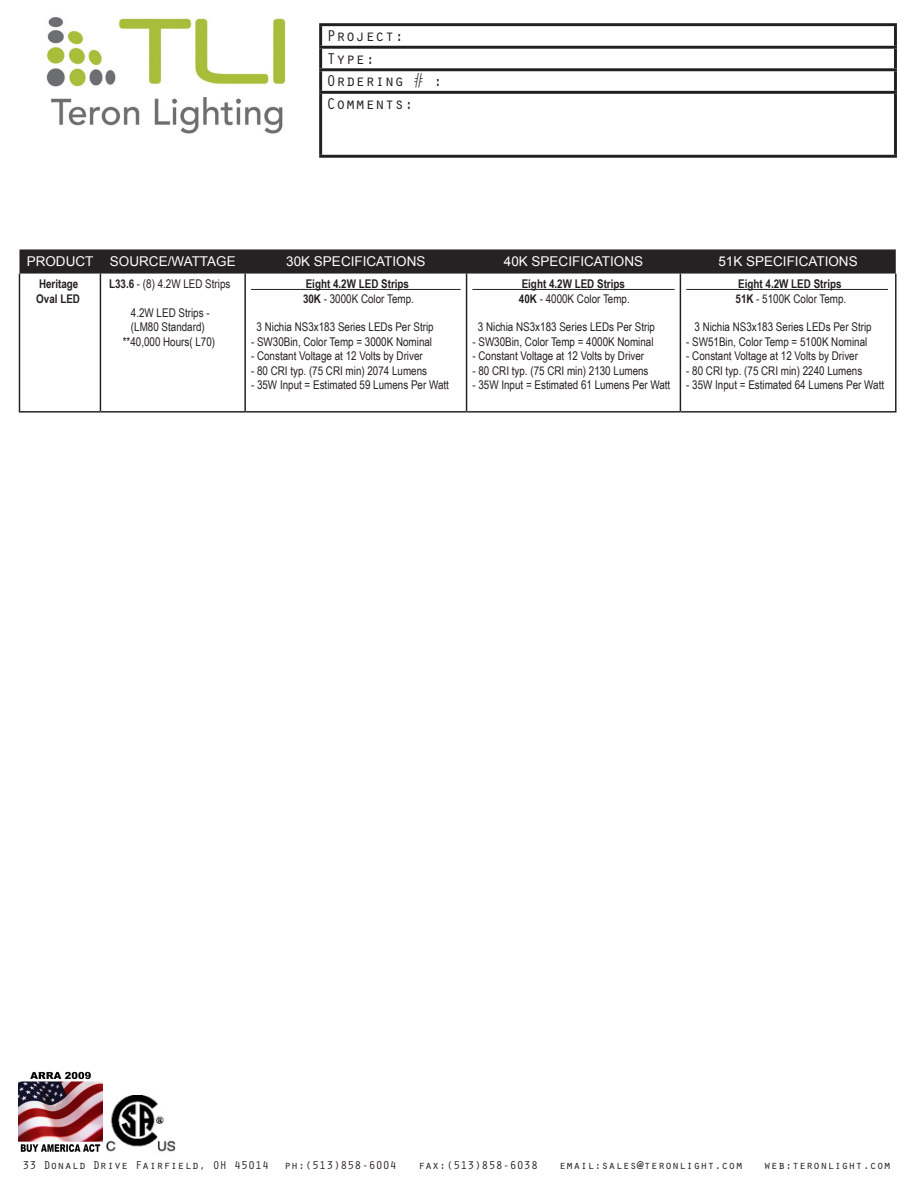
<style>
.page{position:relative;width:918px;height:1188px;background:#fff}
.page>*{position:absolute;margin:0;border:0;box-sizing:border-box;transform-origin:0 0}
.t1{font:16.2px/22.5px "Orator Std";color:#231f20}
.t2{font:13.5px "Arial";color:#fffefd}
.t3{font:13.5px "Arial";color:#fffeff}
.t4{font:13.5px "Arial";color:#fffdfd}
.t5{font:13.5px "Arial";color:#fff}
.t6{font:12px "Arial Narrow";color:#231f20}
.t7{font:700 12px "Arial Narrow";color:#231f20}
.t8{font:11.7px "Orator Std";color:#231f20}
.s1{font-weight:700}
</style>
<div class="page">
<hr style="left:319px;top:23px;width:578px;height:3px;background:#231f20">
<hr style="left:319px;top:26px;width:3px;height:20px;background:#231f20">
<hr style="left:894px;top:26px;width:3px;height:20px;background:#231f20">
<hr style="left:319px;top:46px;width:578px;height:3px;background:#231f20">
<hr style="left:319px;top:49px;width:3px;height:19px;background:#231f20">
<hr style="left:894px;top:49px;width:3px;height:19px;background:#231f20">
<hr style="left:319px;top:68px;width:578px;height:3px;background:#231f20">
<hr style="left:319px;top:71px;width:3px;height:20px;background:#231f20">
<hr style="left:894px;top:71px;width:3px;height:20px;background:#231f20">
<hr style="left:319px;top:91px;width:578px;height:3px;background:#231f20">
<hr style="left:319px;top:94px;width:3px;height:61px;background:#231f20">
<hr style="left:894px;top:94px;width:3px;height:61px;background:#231f20">
<hr style="left:319px;top:155px;width:578px;height:3px;background:#231f20">
<img style="left:46px;top:17px;width:240px;height:117px">
<img style="left:19px;top:1071px;width:83px;height:81px">
<img style="left:106px;top:1095px;width:69px;height:57px">
<svg style="left:19px;top:249px;width:877px;height:25px;background:#2e2a2b"></svg>
<hr style="left:19px;top:274px;width:1px;height:137px;background:#231f20">
<hr style="left:100px;top:274px;width:1px;height:137px;background:#231f20">
<hr style="left:244px;top:274px;width:2px;height:137px;background:#231f20">
<hr style="left:466px;top:274px;width:1px;height:137px;background:#231f20">
<hr style="left:680px;top:274px;width:1px;height:137px;background:#231f20">
<hr style="left:895px;top:274px;width:2px;height:137px;background:#231f20">
<hr style="left:19px;top:411px;width:81px;height:2px;background:#231f20">
<hr style="left:100px;top:411px;width:145px;height:2px;background:#231f20">
<hr style="left:245px;top:411px;width:222px;height:2px;background:#231f20">
<hr style="left:467px;top:411px;width:213px;height:2px;background:#231f20">
<hr style="left:680px;top:411px;width:217px;height:2px;background:#231f20">
<hr style="left:251px;top:289px;width:210px;height:1px;background:#231f20">
<hr style="left:472px;top:289px;width:203px;height:1px;background:#231f20">
<hr style="left:686px;top:289px;width:202px;height:1px;background:#231f20">
<h1 class="t1" style="left:327px;top:24px;width:118px">Project:<br>Type:<br>Ordering # :<br>Comments:</h1>
<p class="t5" style="left:27px;top:253px;width:68px">PRODUCT</p>
<p class="t4" style="left:110px;top:253px;width:127px">SOURCE/WATTAGE</p>
<p class="t3" style="left:286px;top:253px;width:141px">30K SPECIFICATIONS</p>
<p class="t2" style="left:504px;top:253px;width:141px">40K SPECIFICATIONS</p>
<p class="t2" style="left:718px;top:253px;width:141px">51K SPECIFICATIONS</p>
<p class="t7" style="left:39px;top:275px;width:41px">Heritage</p>
<p class="t7" style="left:36px;top:290px;width:45px">Oval LED</p>
<p class="t6" style="left:109px;top:275px;width:123px"><span class="s1">L33.6</span> - (8) 4.2W LED Strips</p>
<p class="t6" style="left:131px;top:304px;width:80px">4.2W LED Strips -</p>
<p class="t6" style="left:131px;top:318px;width:75px">(LM80 Standard)</p>
<p class="t6" style="left:123px;top:333px;width:94px">**40,000 Hours( L70)</p>
<p class="t7" style="left:306px;top:275px;width:105px">Eight 4.2W LED Strips</p>
<p class="t6" style="left:303px;top:290px;width:112px"><span class="s1">30K</span> - 3000K Color Temp.</p>
<p class="t6" style="left:257px;top:318px;width:179px">3 Nichia NS3x183 Series LEDs Per Strip</p>
<p class="t6" style="left:251px;top:333px;width:183px">- SW30Bin, Color Temp = 3000K Nominal</p>
<p class="t6" style="left:251px;top:347px;width:173px">- Constant Voltage at 12 Volts by Driver</p>
<p class="t6" style="left:251px;top:362px;width:178px">- 80 CRI typ. (75 CRI min) 2074 Lumens</p>
<p class="t6" style="left:251px;top:376px;width:199px">- 35W Input = Estimated 59 Lumens Per Watt</p>
<p class="t7" style="left:522px;top:275px;width:105px">Eight 4.2W LED Strips</p>
<p class="t6" style="left:519px;top:290px;width:112px"><span class="s1">40K</span> - 4000K Color Temp.</p>
<p class="t6" style="left:478px;top:318px;width:179px">3 Nichia NS3x183 Series LEDs Per Strip</p>
<p class="t6" style="left:472px;top:333px;width:183px">- SW30Bin, Color Temp = 4000K Nominal</p>
<p class="t6" style="left:472px;top:347px;width:173px">- Constant Voltage at 12 Volts by Driver</p>
<p class="t6" style="left:472px;top:362px;width:178px">- 80 CRI typ. (75 CRI min) 2130 Lumens</p>
<p class="t6" style="left:472px;top:376px;width:199px">- 35W Input = Estimated 61 Lumens Per Watt</p>
<p class="t7" style="left:738px;top:275px;width:105px">Eight 4.2W LED Strips</p>
<p class="t6" style="left:736px;top:290px;width:112px"><span class="s1">51K</span> - 5100K Color Temp.</p>
<p class="t6" style="left:694px;top:318px;width:179px">3 Nichia NS3x183 Series LEDs Per Strip</p>
<p class="t6" style="left:686px;top:333px;width:183px">- SW51Bin, Color Temp = 5100K Nominal</p>
<p class="t6" style="left:686px;top:347px;width:173px">- Constant Voltage at 12 Volts by Driver</p>
<p class="t6" style="left:686px;top:362px;width:178px">- 80 CRI typ. (75 CRI min) 2240 Lumens</p>
<p class="t6" style="left:686px;top:376px;width:199px">- 35W Input = Estimated 64 Lumens Per Watt</p>
<p class="t8" style="left:22px;top:1157px;width:376px">33 Donald Drive Fairfield, OH 45014 ph:(513)858-6004</p>
<p class="t8" style="left:418px;top:1157px;width:121px">fax:(513)858-6038</p>
<p class="t8" style="left:559px;top:1157px;width:185px">email:sales@teronlight.com</p>
<p class="t8" style="left:764px;top:1157px;width:129px">web:teronlight.com</p>
</div>
